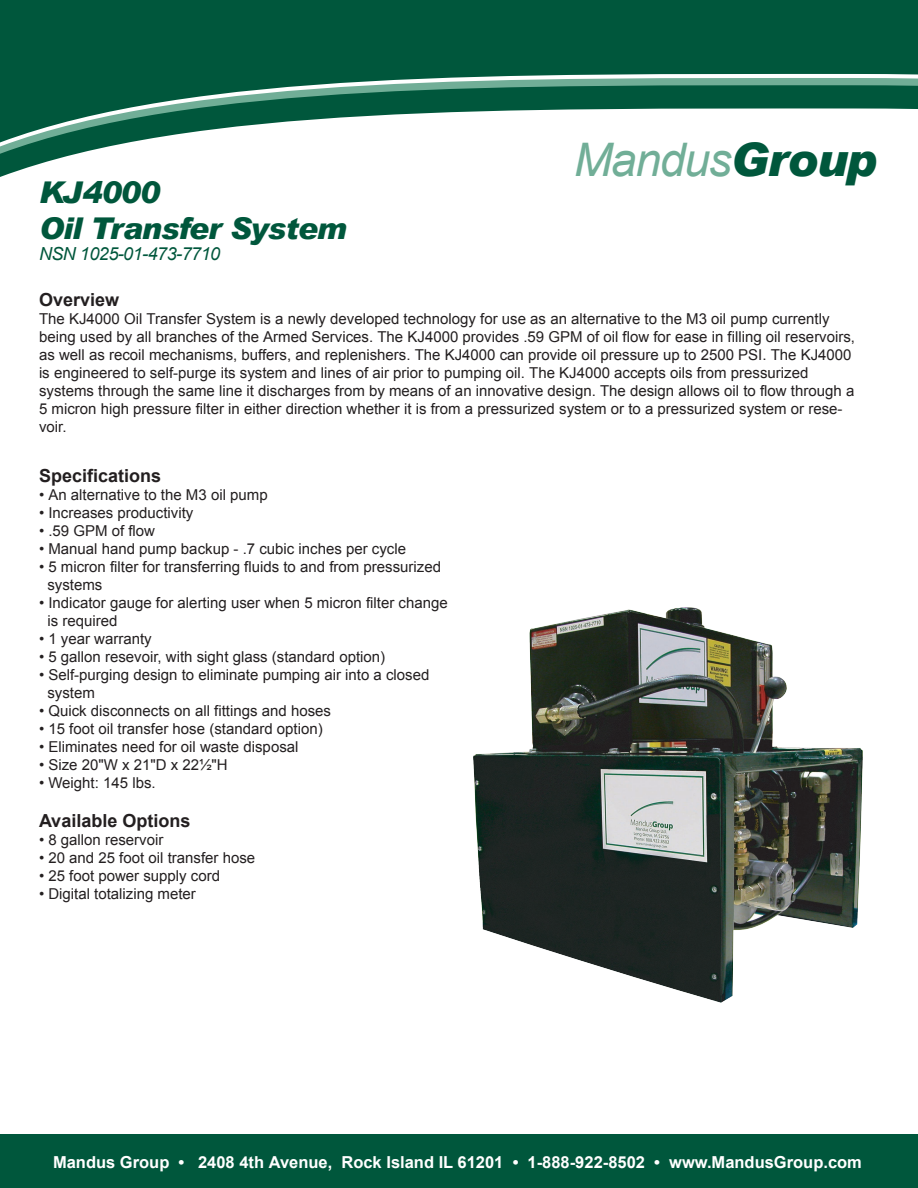
<style>
.page{position:relative;width:918px;height:1188px;background:#fff}
.page>*{position:absolute;margin:0;border:0;box-sizing:border-box;transform-origin:0 0}
.t1{font:italic 46.35px "Arial";letter-spacing:-.03em;color:#71ae97}
.t2{font:italic 900 30px/36px "Arial";letter-spacing:-.03em;color:#00573c}
.t3{font:700 18px "Arial";color:#231f20}
.t4{font:italic 18px "Arial";letter-spacing:-.03em;color:#00573c}
.t5{font:700 16.5px "Arial";color:#fff}
.t6{font:15px/18px "Arial";color:#231f20}
.s1{font-weight:900;color:#00573c}
</style>
<div class="page">
<div style="left:0;top:1134px;width:918px;height:54px;background:#00573c"></div>
<div style="left:0;top:0;width:918px;height:75px;background:#00573c"></div>
<svg style="left:0;top:75px;width:918px;height:7px"></svg>
<svg style="left:0;top:82px;width:918px;height:95px"></svg>
<img style="left:473px;top:607px;width:390px;height:395px">
<p class="t1" style="left:574px;top:130px;width:305px">Mandus<span class="s1">Group</span></p>
<h1 class="t2" style="left:39px;top:173px;width:309px">KJ4000<br>Oil Transfer System</h1>
<p class="t4" style="left:39px;top:242px;width:183px">NSN 1025-01-473-7710</p>
<p class="t3" style="left:39px;top:288px;width:82px">Overview</p>
<p class="t6" style="left:39px;top:310px;width:818px">The KJ4000 Oil Transfer System is a newly developed technology for use as an alternative to the M3 oil pump currently being used by all branches of the Armed Services. The KJ4000 provides .59 GPM of oil flow for ease in filling oil reservoirs, as well as recoil mechanisms, buffers, and replenishers. The KJ4000 can provide oil pressure up to 2500 PSI. The KJ4000 is engineered to self-purge its system and lines of air prior to pumping oil. The KJ4000 accepts oils from pressurized systems through the same line it discharges from by means of an innovative design. The design allows oil to flow through a 5 micron high pressure filter in either direction whether it is from a pressurized system or to a pressurized system or rese&shy;voir.</p>
<p class="t3" style="left:39px;top:463px;width:124px">Specifications</p>
<p class="t6" style="left:39px;top:486px;width:230px">• An alternative to the M3 oil pump</p>
<p class="t6" style="left:39px;top:504px;width:156px">• Increases productivity</p>
<p class="t6" style="left:39px;top:522px;width:118px">• .59 GPM of flow</p>
<p class="t6" style="left:39px;top:540px;width:369px">• Manual hand pump backup - .7 cubic inches per cycle</p>
<p class="t6" style="left:47px;top:558px;width:395px;text-indent:-8px">• 5 micron filter for transferring fluids to and from pressurized systems</p>
<p class="t6" style="left:47px;top:594px;width:402px;text-indent:-8px">• Indicator gauge for alerting user when 5 micron filter change is required</p>
<p class="t6" style="left:39px;top:630px;width:114px">• 1 year warranty</p>
<p class="t6" style="left:39px;top:648px;width:348px">• 5 gallon resevoir, with sight glass (standard option)</p>
<p class="t6" style="left:47px;top:666px;width:384px;text-indent:-8px">• Self-purging design to eliminate pumping air into a closed system</p>
<p class="t6" style="left:39px;top:702px;width:294px">• Quick disconnects on all fittings and hoses</p>
<p class="t6" style="left:39px;top:720px;width:285px">• 15 foot oil transfer hose (standard option)</p>
<p class="t6" style="left:39px;top:738px;width:261px">• Eliminates need for oil waste disposal</p>
<p class="t6" style="left:39px;top:756px;width:190px">• Size 20"W x 21"D x 22½"H</p>
<p class="t6" style="left:39px;top:774px;width:118px">• Weight: 145 lbs.</p>
<p class="t3" style="left:39px;top:809px;width:153px">Available Options</p>
<p class="t6" style="left:39px;top:831px;width:126px">• 8 gallon reservoir</p>
<p class="t6" style="left:39px;top:849px;width:218px">• 20 and 25 foot oil transfer hose</p>
<p class="t6" style="left:39px;top:867px;width:183px">• 25 foot power supply cord</p>
<p class="t6" style="left:39px;top:885px;width:158px">• Digital totalizing meter</p>
<p class="t5" style="left:53px;top:1151px;width:810px">Mandus Group • 2408 4th Avenue, Rock Island IL 61201 • 1-888-922-8502 • www.MandusGroup.com</p>
</div>
